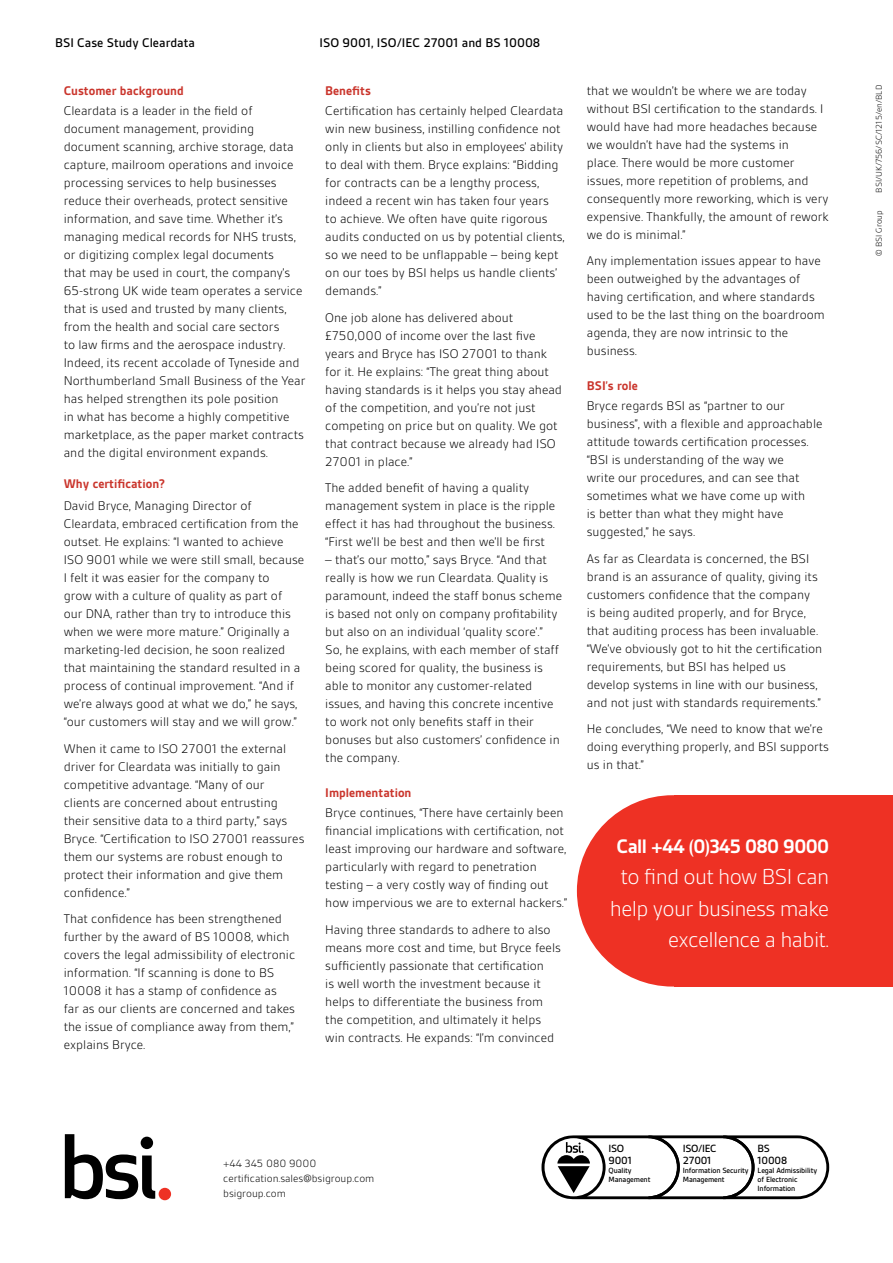
<style>
.page{position:relative;width:893px;height:1263px;background:#fff}
.page>*{position:absolute;margin:0;border:0;box-sizing:border-box;transform-origin:0 0}
.t1{font:300 23.25px/31.5px "BSI Gesta";letter-spacing:-.03em;color:#fff;text-align:right}
.t2{font:700 21px "BSI Gesta";letter-spacing:-.03em;color:#fff}
.t3{font:300 13.5px/18px "BSI Gesta";color:#000}
.t4{font:700 13.5px "BSI Gesta";color:#ca352c}
.t5{font:500 13.5px "BSI Gesta";color:#000}
.t6{font:300 11.25px/15px "BSI Gesta";color:#000}
.t7{font:500 11.25px/11.2px "BSI Gesta";letter-spacing:-.015em;color:#000}
.t8{font:300 9px "BSI Gesta";color:#000}
.t9{font:500 8.1px/9px "BSI Gesta";letter-spacing:-.015em;color:#000}
.s1{font-size:22.5px}
</style>
<div class="page">
<svg style="left:65px;top:1134px;width:90px;height:65px"></svg>
<div style="left:159px;top:1188px;width:12px;height:12px;background:#ee3124;border-radius:50%"></div>
<div style="left:674px;top:795px;width:219px;height:191px;background:#ee3124"></div>
<div style="left:577px;top:795px;width:191px;height:191px;background:#ee3124;border-radius:50%"></div>
<svg style="left:541px;top:1135px;width:288px;height:64px"></svg>
<p class="t5" style="left:55px;top:36px;width:141px">BSI Case Study Cleardata</p>
<p class="t5" style="left:320px;top:36px;width:222px">ISO 9001, ISO/IEC 27001 and BS 10008</p>
<p class="t4" style="left:64px;top:84px;width:122px">Customer background</p>
<p class="t3" style="left:64px;top:102px;width:243px">Cleardata is a leader in the field of document management, providing document scanning, archive storage, data capture, mailroom operations and invoice processing services to help businesses reduce their overheads, protect sensitive information, and save time. Whether it’s managing medical records for NHS trusts, or digitizing complex legal documents<br>that may be used in court, the company’s 65-strong UK wide team operates a service that is used and trusted by many clients, from the health and social care sectors<br>to law firms and the aerospace industry.<br>Indeed, its recent accolade of Tyneside and Northumberland Small Business of the Year has helped strengthen its pole position<br>in what has become a highly competitive marketplace, as the paper market contracts and the digital environment expands.</p>
<p class="t4" style="left:64px;top:477px;width:103px">Why certification?</p>
<p class="t3" style="left:64px;top:497px;width:242px">David Bryce, Managing Director of Cleardata, embraced certification from the outset. He explains: “I wanted to achieve ISO 9001 while we were still small, because I felt it was easier for the company to<br>grow with a culture of quality as part of our DNA, rather than try to introduce this when we were more mature.” Originally a marketing-led decision, he soon realized that maintaining the standard resulted in a process of continual improvement. “And if we’re always good at what we do,” he says, “our customers will stay and we will grow.”</p>
<p class="t3" style="left:64px;top:739px;width:242px">When it came to ISO 27001 the external driver for Cleardata was initially to gain competitive advantage. “Many of our<br>clients are concerned about entrusting their sensitive data to a third party,” says Bryce. “Certification to ISO 27001 reassures them our systems are robust enough to protect their information and give them confidence.”</p>
<p class="t3" style="left:64px;top:910px;width:233px">That confidence has been strengthened further by the award of BS 10008, which covers the legal admissibility of electronic information. “If scanning is done to BS 10008 it has a stamp of confidence as far as our clients are concerned and takes the issue of compliance away from them,” explains Bryce.</p>
<p class="t4" style="left:325px;top:84px;width:47px">Benefits</p>
<p class="t3" style="left:325px;top:102px;width:241px">Certification has certainly helped Cleardata win new business, instilling confidence not only in clients but also in employees’ ability to deal with them. Bryce explains: “Bidding for contracts can be a lengthy process, indeed a recent win has taken four years<br>to achieve. We often have quite rigorous audits conducted on us by potential clients, so we need to be unflappable – being kept on our toes by BSI helps us handle clients’ demands.”</p>
<p class="t3" style="left:325px;top:308px;width:238px">One job alone has delivered about £750,000 of income over the last five years and Bryce has ISO 27001 to thank for it. He explains: “The great thing about having standards is it helps you stay ahead of the competition, and you’re not just competing on price but on quality. We got that contract because we already had ISO 27001 in place.”</p>
<p class="t3" style="left:325px;top:479px;width:231px">The added benefit of having a quality management system in place is the ripple effect it has had throughout the business. “First we’ll be best and then we’ll be first</p>
<p class="t3" style="left:325px;top:551px;width:238px">– that’s our motto,” says Bryce. “And that really is how we run Cleardata. Quality is paramount, indeed the staff bonus scheme is based not only on company profitability but also on an individual ‘quality score’.” So, he explains, with each member of staff being scored for quality, the business is able to monitor any customer-related issues, and having this concrete incentive to work not only benefits staff in their bonuses but also customers’ confidence in the company.</p>
<p class="t4" style="left:325px;top:786px;width:88px">Implementation</p>
<p class="t3" style="left:325px;top:804px;width:243px">Bryce continues, “There have certainly been financial implications with certification, not least improving our hardware and software, particularly with regard to penetration testing – a very costly way of finding out how impervious we are to external hackers.”</p>
<p class="t3" style="left:325px;top:920px;width:237px">Having three standards to adhere to also means more cost and time, but Bryce feels sufficiently passionate that certification<br>is well worth the investment because it helps to differentiate the business from the competition, and ultimately it helps win contracts. He expands: “I’m convinced</p>
<p class="t3" style="left:587px;top:81px;width:243px">that we wouldn’t be where we are today without BSI certification to the standards. I would have had more headaches because we wouldn’t have had the systems in<br>place. There would be more customer issues, more repetition of problems, and consequently more reworking, which is very expensive. Thankfully, the amount of rework we do is minimal.”</p>
<p class="t3" style="left:587px;top:252px;width:240px">Any implementation issues appear to have been outweighed by the advantages of having certification, and where standards used to be the last thing on the boardroom agenda, they are now intrinsic to the business.</p>
<p class="t4" style="left:587px;top:379px;width:52px">BSI’s role</p>
<p class="t3" style="left:587px;top:397px;width:237px">Bryce regards BSI as “partner to our business”, with a flexible and approachable attitude towards certification processes. “BSI is understanding of the way we<br>write our procedures, and can see that sometimes what we have come up with<br>is better than what they might have suggested,” he says.</p>
<p class="t3" style="left:587px;top:550px;width:237px">As far as Cleardata is concerned, the BSI brand is an assurance of quality, giving its customers confidence that the company is being audited properly, and for Bryce, that auditing process has been invaluable. “We’ve obviously got to hit the certification requirements, but BSI has helped us develop systems in line with our business, and not just with standards requirements.”</p>
<p class="t3" style="left:587px;top:720px;width:244px">He concludes, “We need to know that we’re doing everything properly, and BSI supports us in that.”</p>
<h2 class="t2" style="left:617px;top:835px;width:214px">Call +44 (0)345 080 9000</h2>
<h1 class="t1" style="left:610px;top:861px;width:221px">to find out how BSI can help your business make excellence a habit<span class="s1">.</span></h1>
<p class="t6" style="left:223px;top:1156px;width:153px">+44 345 080 9000 certification.sales@bsigroup.com bsigroup.com</p>
<p class="t7" style="left:609px;top:1143px;width:25px">ISO<br>9001</p>
<p class="t9" style="left:609px;top:1166px;width:43px">Quality<br>Management</p>
<p class="t7" style="left:683px;top:1143px;width:35px">ISO/IEC<br>27001</p>
<p class="t9" style="left:683px;top:1166px;width:67px">Information Security<br>Management</p>
<p class="t7" style="left:758px;top:1143px;width:31px">BS<br>10008</p>
<p class="t9" style="left:758px;top:1166px;width:61px">Legal Admissibility of Electronic<br>Information</p>
<p class="t8" style="left:874px;top:193px;width:109px;rotate:-90deg">BSI/UK/756/SC/1215/en/BLD</p>
<p class="t8" style="left:874px;top:256px;width:47px;rotate:-90deg">© BSI Group</p>
</div>
